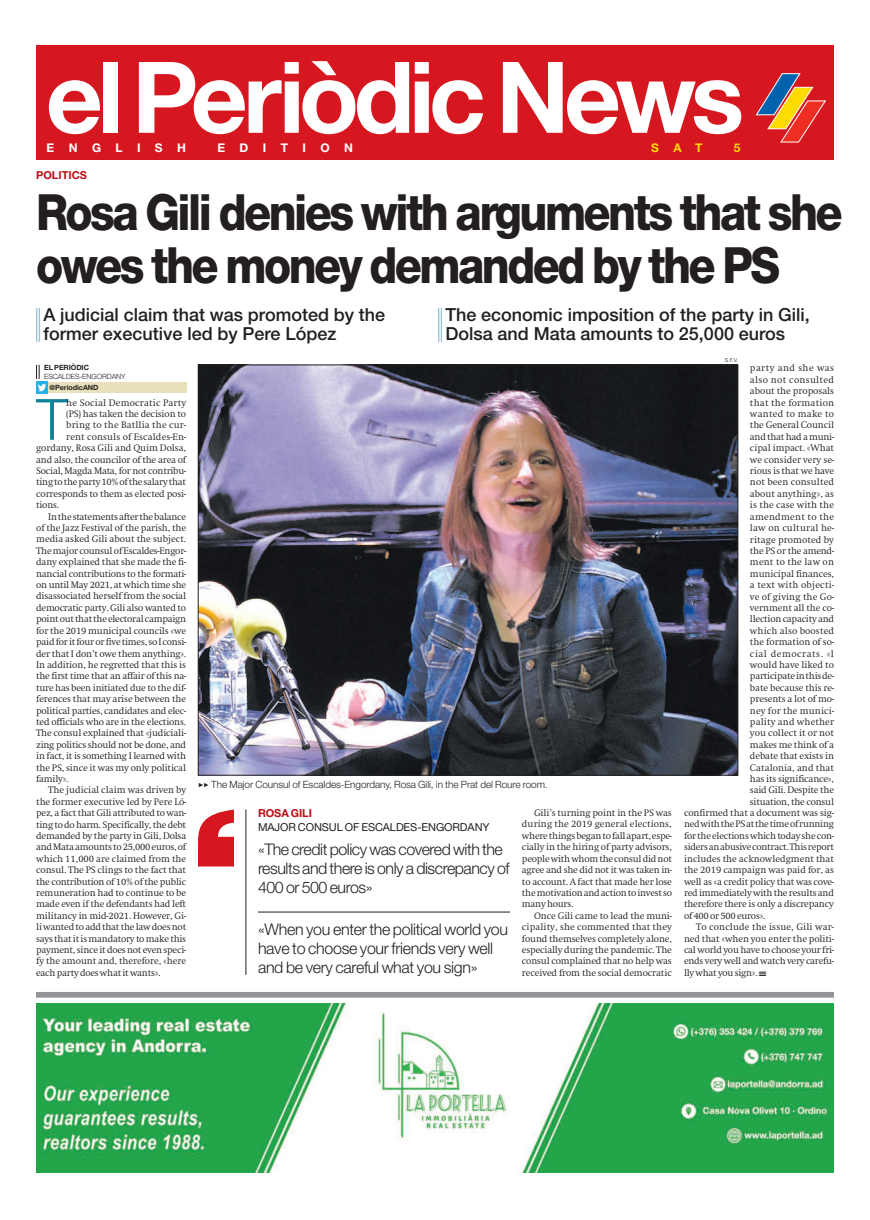
<style>
.page{position:relative;width:870px;height:1220px;background:#fff}
.page>*{position:absolute;margin:0;border:0;box-sizing:border-box;transform-origin:0 0}
.t1{font:700 99.1px "Helvetica Neue LT Std";letter-spacing:-.055em;color:#fff}
.Txt_Cap1{font:300 57px "Helvetica Neue LT Std";color:#128298}
.Tit_5x2{font:800 50px/53px "Helvetica Neue LT Std";letter-spacing:-.06em;color:#231f20;scale:.89 1}
.SubtitolTD{font:500 18px/19.6px "Helvetica Neue LT Std";color:#231f20}
.Frase_TxtSinFilete{font:300 16px/19px "Helvetica Neue LT Std";letter-spacing:-.02em;color:#231f20}
.t2{font:700 12px "Helvetica Neue LT Std";letter-spacing:1.205em;color:#fff}
.t3{font:700 12px "Helvetica Neue LT Std";color:#ffdc01}
.Frase_NombreCargo{font:11px "Helvetica Neue LT Std";letter-spacing:-.01em;color:#231f20}
.Antetitulo{font:700 11px "Helvetica Neue LT Std";color:#bb1018}
.Frase_NombreCargo-2{font:700 11px "Helvetica Neue LT Std";letter-spacing:-.01em;color:#bb1018}
.Foto_PieFlechas{font:300 10px "Helvetica Neue LT Std";letter-spacing:-.01em;color:#231f20}
.Txt_Sangría{font:300 9.1px/11.4px "Swift ND Std";letter-spacing:-.025em;color:#231f20;text-align:justify}
.Txt_Cap1-2{font:300 9.1px "Swift ND Std";letter-spacing:-.015em;color:#231f20}
.Txt_Cap1-3{font:300 9.1px "Swift ND Std";letter-spacing:.01em;color:#231f20}
.Txt_Cap1-4{font:300 9.1px "Swift ND Std";letter-spacing:.015em;color:#231f20}
.Firma1_Lugar{font:300 7.2px "Helvetica Neue LT Std";letter-spacing:-.01em;color:#231f20}
.Firmatwitter_-twitte{font:700 7.2px "Helvetica Neue LT Std";letter-spacing:-.01em;color:#231f20}
.Firma1_Nombre{font:700 7.2px "Helvetica Neue LT Std";letter-spacing:-.01em;color:#231f20}
.Foto_Firma{font:300 5.5px "Helvetica Neue LT Std";color:#231f20}
</style>
<div class="page">
<div style="left:36px;top:46px;width:798px;height:114px;background:#d7171f"></div>
<svg style="left:756px;top:73px;width:70px;height:70px"></svg>
<img style="left:200px;top:367px;width:536px;height:406px">
<hr style="left:36px;top:308px;width:1px;height:34px;background:#99c3d1">
<hr style="left:438px;top:308px;width:1px;height:34px;background:#99c3d1">
<hr style="left:39px;top:308px;width:1px;height:34px;background:#99c3d1">
<hr style="left:441px;top:308px;width:1px;height:34px;background:#99c3d1">
<div style="left:42px;top:382px;width:144px;height:11px;background:#e8e0ba"></div>
<svg style="left:36px;top:365px;width:12px;height:28px"></svg>
<hr style="left:246px;top:809px;width:1px;height:166px;background:#231f20">
<svg style="left:198px;top:809px;width:36px;height:57px"></svg>
<hr style="left:258px;top:912px;width:252px;height:1px;background:#231f20">
<img style="left:36px;top:1003px;width:798px;height:169px">
<div style="left:36px;top:992px;width:798px;height:6px;background:#939598"></div>
<p class="t1" style="left:46px;top:36px;width:700px">el Periòdic News</p>
<p class="t2" style="left:47px;top:140px;width:141px">ENGLISH</p>
<p class="t2" style="left:217px;top:140px;width:137px">EDITION</p>
<p class="t3" style="left:651px;top:140px;width:53px">SAT</p>
<p class="t3" style="left:734px;top:140px;width:8px">5</p>
<p class="Antetitulo" style="left:36px;top:168px;width:52px">POLITICS</p>
<p class="Tit_5x2" style="left:36px;top:185px;width:908px">Rosa Gili denies with arguments that she owes the money demanded by the PS</p>
<p class="SubtitolTD" style="left:44px;top:304px;width:343px">A judicial claim that was promoted by the former executive led by Pere López</p>
<p class="SubtitolTD" style="left:445px;top:304px;width:366px">The economic imposition of the party in Gili,<br>Dolsa and Mata amounts to 25,000 euros</p>
<p class="Firma1_Nombre" style="left:44px;top:363px;width:46px">EL PERIÒDIC</p>
<p class="Firma1_Lugar" style="left:44px;top:372px;width:83px">ESCALDES-ENGORDANY</p>
<p class="Firmatwitter_-twitte" style="left:49px;top:383px;width:51px">@PeriodicAND</p>
<p class="Foto_Firma" style="left:725px;top:357px;width:15px">S.F.V.</p>
<p class="Txt_Sangría" style="left:750px;top:363px;width:86px">party and she was also not consulted about the proposals that the formation wanted to make to the General Council and that had a muni&shy;cipal impact. «What we consider very se&shy;rious is that we have not been consulted about anything», as is the case with the amendment to the law on cultural he&shy;ritage promoted by the PS or the amend&shy;ment to the law on municipal finances, a text with objecti&shy;ve of giving the Go&shy;vernment all the co&shy;llection capacity and which also boosted the formation of so&shy;cial democrats. «I would have liked to participate in this de&shy;bate because this re&shy;presents a lot of mo&shy;ney for the munici&shy;pality and whether you collect it or not makes me think of a debate that exists in Catalonia, and that has its significance», said Gili. Despite the situation, the consul</p>
<p class="Txt_Cap1" style="left:36px;top:385px;width:33px">T</p>
<p class="Txt_Cap1-4" style="left:66px;top:397px;width:121px">he Social Democratic Party</p>
<p class="Txt_Cap1-2" style="left:66px;top:408px;width:121px">(PS) has taken the decision to</p>
<p class="Txt_Cap1-3" style="left:66px;top:420px;width:121px">bring to the Batllia the cur-</p>
<p class="Txt_Cap1-3" style="left:66px;top:431px;width:121px">rent consuls of Escaldes-En-</p>
<p class="Txt_Cap1-2" style="left:36px;top:443px;width:151px">gordany, Rosa Gili and Quim Dolsa,</p>
<p class="Txt_Cap1-2" style="left:36px;top:454px;width:151px">and also, the councilor of the area of</p>
<p class="Txt_Cap1-2" style="left:36px;top:465px;width:152px">Social, Magda Mata, for not contribu-</p>
<p class="Txt_Cap1-2" style="left:36px;top:477px;width:151px">ting to the party 10% of the salary that</p>
<p class="Txt_Cap1-2" style="left:36px;top:488px;width:152px">corresponds to them as elected posi-</p>
<p class="Txt_Cap1-2" style="left:36px;top:500px;width:24px">tions.</p>
<p class="Txt_Sangría" style="left:36px;top:511px;width:152px;text-indent:12px">In the statements after the balance of the Jazz Festival of the parish, the media asked Gili about the subject.<br>The major counsul of Escaldes-Engor&shy;dany explained that she made the fi&shy;nancial contributions to the formati&shy;on until May 2021, at which time she disassociated herself from the social democratic party. Gili also wanted to point out that the electoral campaign for the 2019 municipal councils «we paid for it four or five times, so I consi&shy;der that I don’t owe them anything».<br>In addition, he regretted that this is the first time that an affair of this na&shy;ture has been initiated due to the dif&shy;ferences that may arise between the political parties, candidates and elec&shy;ted officials who are in the elections.<br>The consul explained that «judiciali&shy;zing politics should not be done, and in fact, it is something I learned with the PS, since it was my only political family».</p>
<p class="Txt_Sangría" style="left:36px;top:785px;width:152px;text-indent:12px">The judicial claim was driven by the former executive led by Pere Ló&shy;pez, a fact that Gili attributed to wan&shy;ting to do harm. Specifically, the debt demanded by the party in Gili, Dolsa and Mata amounts to 25,000 euros, of which 11,000 are claimed from the consul. The PS clings to the fact that the contribution of 10% of the public remuneration had to continue to be made even if the defendants had left militancy in mid-2021. However, Gi&shy;li wanted to add that the law does not says that it is mandatory to make this payment, since it does not even speci&shy;fy the amount and, therefore, «here each party does what it wants».</p>
<p class="Foto_PieFlechas" style="left:198px;top:778px;width:351px">✓✓ The Major Counsul of Escaldes-Engordany, Rosa Gili, in the Prat del Roure room.</p>
<p class="Txt_Sangría" style="left:684px;top:807px;width:152px">confirmed that a document was sig&shy;ned with the PS at the time of running for the elections which today she con&shy;siders an abusive contract. This report includes the acknowledgment that the 2019 campaign was paid for, as well as «a credit policy that was cove&shy;red immediately with the results and therefore there is only a discrepancy of 400 or 500 euros».</p>
<p class="Txt_Sangría" style="left:684px;top:921px;width:152px;text-indent:12px">To conclude the issue, Gili war&shy;ned that «when you enter the politi&shy;cal world you have to choose your fri&shy;ends very well and watch very carefu&shy;lly what you sign». ★</p>
<p class="Txt_Sangría" style="left:522px;top:807px;width:152px;text-indent:12px">Gili’s turning point in the PS was during the 2019 general elections, where things began to fall apart, espe&shy;cially in the hiring of party advisors, people with whom the consul did not agree and she did not it was taken in&shy;to account. A fact that made her lose the motivation and action to invest so many hours.</p>
<p class="Txt_Sangría" style="left:522px;top:910px;width:152px;text-indent:12px">Once Gili came to lead the muni&shy;cipality, she commented that they found themselves completely alone, especially during the pandemic. The consul complained that no help was received from the social democratic</p>
<p class="Frase_NombreCargo-2" style="left:258px;top:807px;width:55px">ROSA GILI</p>
<p class="Frase_NombreCargo" style="left:258px;top:821px;width:233px">MAJOR CONSUL OF ESCALDES-ENGORDANY</p>
<p class="Frase_TxtSinFilete" style="left:258px;top:840px;width:253px">«The credit policy was covered with the results and there is only a discrepancy of<br>400 or 500 euros»</p>
<p class="Frase_TxtSinFilete" style="left:258px;top:919px;width:252px">«When you enter the political world you have to choose your friends very well and be very careful what you sign»</p>
</div>
